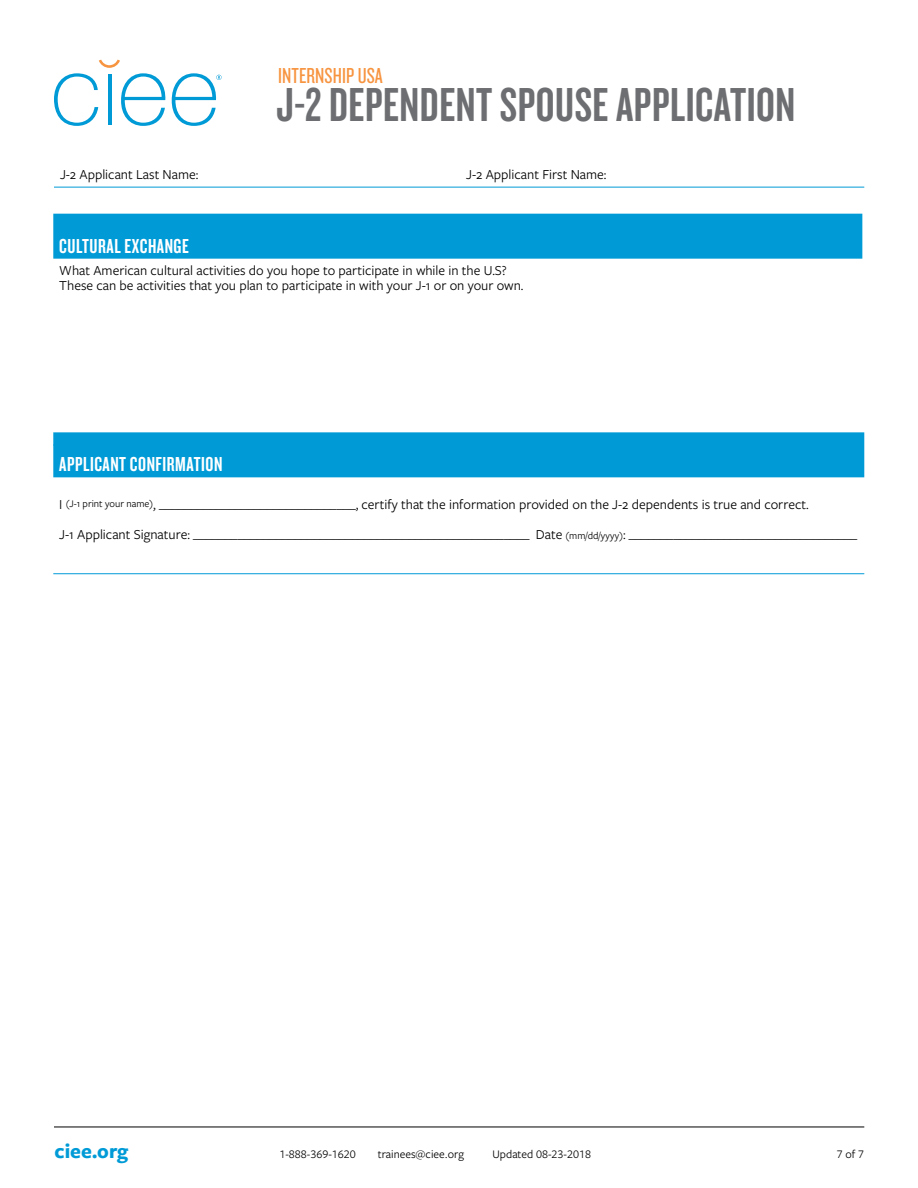
<style>
.page{position:relative;width:918px;height:1188px;background:#fff}
.page>*{position:absolute;margin:0;border:0;box-sizing:border-box;transform-origin:0 0}
.t1{font:49.5px "Knockout 48 Featherweight";letter-spacing:.01em;color:#6d6e71}
.t2{font:22.5px "Knockout 28 Junior Feathrwt";letter-spacing:.005em;color:#f79440}
.t3{font:21px "Knockout 48 Featherweight";letter-spacing:.025em;color:#fff}
.t4{font:700 21px "Freight Sans Pro";color:#009bd7}
.t5{font:14.25px/30px "Freight Sans Pro";color:#000}
.t6{font:12px "Freight Sans Pro";color:#000}
.s1{font-size:10.5px}
</style>
<div class="page">
<svg style="left:54px;top:60px;width:112px;height:66px"></svg>
<svg style="left:172px;top:73px;width:50px;height:53px"></svg>
<hr style="left:54px;top:1127px;width:810px;height:1px;background:#000">
<hr style="left:54px;top:187px;width:810px;height:1px;background:#009bd7">
<div style="left:53px;top:432px;width:811px;height:45px;background:#009bd7"></div>
<hr style="left:53px;top:573px;width:811px;height:1px;background:#009bd7">
<div style="left:53px;top:214px;width:809px;height:45px;background:#009bd7"></div>
<h2 class="t2" style="left:278px;top:62px;width:106px">INTERNSHIP USA</h2>
<h1 class="t1" style="left:277px;top:75px;width:520px">J-2 DEPENDENT SPOUSE APPLICATION</h1>
<p class="t5" style="left:60px;top:159px;width:140px">J-2 Applicant Last Name:</p>
<p class="t5" style="left:466px;top:159px;width:142px">J-2 Applicant First Name:</p>
<h3 class="t3" style="left:59px;top:233px;width:131px">CULTURAL EXCHANGE</h3>
<p class="t5" style="left:59px;top:262px;width:466px;line-height:15px">What American cultural activities do you hope to participate in while in the U.S?<br>These can be activities that you plan to participate in with your J-1 or on your own.</p>
<h3 class="t3" style="left:59px;top:452px;width:165px">APPLICANT CONFIRMATION</h3>
<p class="t5" style="left:59px;top:489px;width:799px">I <span class="s1">(J-1 print your name)</span>, _______________________________, certify that the information provided on the J-2 dependents is true and correct.<br>J-1 Applicant Signature: _____________________________________________________ Date <span class="s1">(mm/dd/yyyy)</span>: ____________________________________</p>
<h3 class="t4" style="left:55px;top:1137px;width:75px">ciee.org</h3>
<p class="t6" style="left:279px;top:1146px;width:78px">1-888-369-1620</p>
<p class="t6" style="left:378px;top:1146px;width:88px">trainees@ciee.org</p>
<p class="t6" style="left:493px;top:1146px;width:100px">Updated 08-23-2018</p>
<p class="t6" style="left:837px;top:1146px;width:29px">7 of 7</p>
</div>
